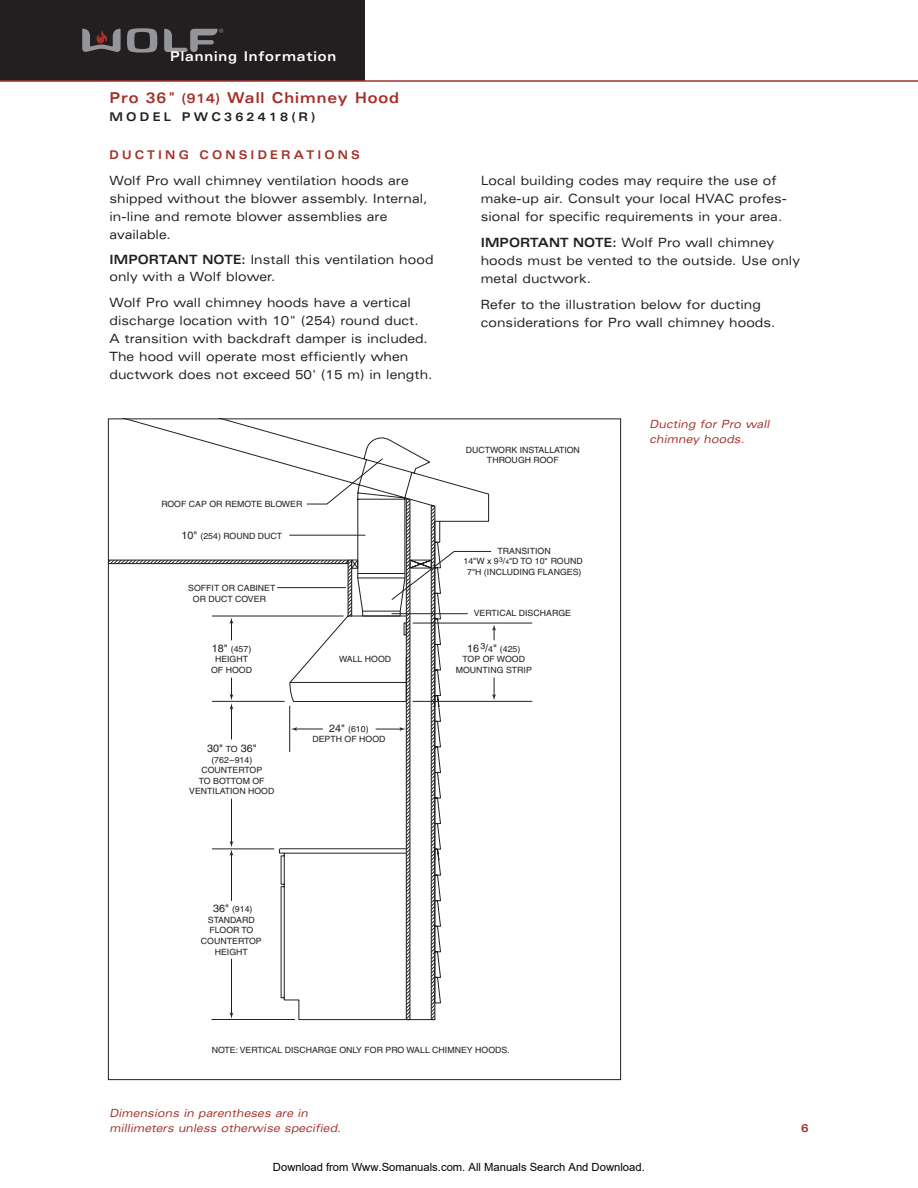
<style>
.page{position:relative;width:918px;height:1188px;background:#fff}
.page>*{position:absolute;margin:0;border:0;box-sizing:border-box;transform-origin:0 0}
.t1{font:700 expanded 15px "Univers";letter-spacing:.075em;color:#a4312a;scale:.88 1}
.t2{font:700 expanded 13.5px "Univers";letter-spacing:.075em;color:#fff;scale:.88 1}
.t3{font:expanded 12.75px/18px "Univers";letter-spacing:.005em;color:#231f20;scale:.9 1}
.t4{font:700 expanded 12px "Univers";letter-spacing:.295em;color:#a4312a;scale:.88 1}
.t5{font:700 expanded 12px "Univers";letter-spacing:.295em;color:#231f20;scale:.9 1}
.t6{font:italic expanded 11.25px/15px "Univers";color:#a4312a;scale:.9 1}
.t7{font:11.25px "Arial";color:#000}
.t8{font:700 expanded 11.25px "Univers";color:#a4312a;scale:.9 1}
.t9{font:10.5px "Helvetica";color:#231f20}
.t10{font:8.55px/10.5px "Helvetica";color:#231f20;text-align:center}
.s1{font-size:13.5px}
.s2{font-weight:700}
.s3{font-size:10.5px}
.s4{font-size:6.6px}
.s5{font-size:8.55px}
</style>
<div class="page">
<div style="left:0;top:0;width:364px;height:81px;background:#231f20"></div>
<svg style="left:127px;top:28px;width:30px;height:25px"></svg>
<svg style="left:82px;top:29px;width:39px;height:23px"></svg>
<svg style="left:164px;top:29px;width:59px;height:23px"></svg>
<hr style="left:0;top:80px;width:918px;height:2px;background:#a4312a">
<hr style="left:413px;top:701px;width:119px;height:1px;background:#231f20">
<hr style="left:413px;top:623px;width:119px;height:1px;background:#231f20">
<svg style="left:110px;top:458px;width:386px;height:562px"></svg>
<p class="t2" style="left:170px;top:51px;width:190px">Planning Information</p>
<p class="t1" style="left:110px;top:92px;width:330px">Pro 36" <span class="s1">(914)</span> Wall Chimney Hood</p>
<p class="t5" style="left:110px;top:112px;width:230px">MODEL PWC362418(R)</p>
<p class="t4" style="left:110px;top:150px;width:286px">DUCTING CONSIDERATIONS</p>
<p class="t3" style="left:110px;top:172px;width:355px">Wolf Pro wall chimney ventilation hoods are shipped without the blower assembly. Internal, in-line and remote blower assemblies are available.</p>
<p class="t3" style="left:110px;top:252px;width:362px;line-height:17.2px"><span class="s2">IMPORTANT NOTE:</span> Install this ventilation hood only with a Wolf blower.</p>
<p class="t3" style="left:110px;top:295px;width:360px">Wolf Pro wall chimney hoods have a vertical discharge location with 10" (254) round duct.<br>A transition with backdraft damper is included.<br>The hood will operate most efficiently when ductwork does not exceed 50' (15 m) in length.</p>
<p class="t10" style="left:161px;top:500px;width:143px">ROOF CAP OR REMOTE BLOWER</p>
<p class="t10" style="left:182px;top:531px;width:102px"><span class="s3">10"</span> (254) ROUND DUCT</p>
<p class="t10" style="left:188px;top:584px;width:89px">SOFFIT OR CABINET<br>OR DUCT COVER</p>
<p class="t3" style="left:481px;top:172px;width:342px">Local building codes may require the use of make-up air. Consult your local HVAC profes&shy;sional for specific requirements in your area.</p>
<p class="t3" style="left:481px;top:234px;width:356px"><span class="s2">IMPORTANT NOTE:</span> Wolf Pro wall chimney hoods must be vented to the outside. Use only metal ductwork.</p>
<p class="t3" style="left:481px;top:297px;width:329px">Refer to the illustration below for ducting considerations for Pro wall chimney hoods.</p>
<p class="t10" style="left:466px;top:445px;width:116px">DUCTWORK INSTALLATION<br>THROUGH ROOF</p>
<p class="t10" style="left:463px;top:546px;width:121px">TRANSITION<br>14"W x 9<sup>3</sup>/<span class="s4">4</span>"D TO 10" ROUND<br>7"H (INCLUDING FLANGES)</p>
<p class="t10" style="left:474px;top:608px;width:99px">VERTICAL DISCHARGE</p>
<p class="t6" style="left:649px;top:418px;width:137px">Ducting for Pro wall chimney hoods.</p>
<p class="t10" style="left:211px;top:644px;width:42px"><span class="s3">18"</span> (457)<br>HEIGHT<br>OF HOOD</p>
<p class="t10" style="left:456px;top:644px;width:78px"><span class="s3">16</span>3<span class="s3">/</span>4<span class="s3">"</span> (425)<br>TOP OF WOOD<br>MOUNTING STRIP</p>
<p class="t10" style="left:339px;top:655px;width:54px">WALL HOOD</p>
<p class="t9" style="left:207px;top:745px;width:51px">30" <span class="s5">TO</span> 36"</p>
<p class="t10" style="left:189px;top:755px;width:87px">(762–914)<br>COUNTERTOP<br>TO BOTTOM OF<br>VENTILATION HOOD</p>
<p class="t10" style="left:312px;top:724px;width:75px"><span class="s3">24"</span> (610)<br>DEPTH OF HOOD</p>
<p class="t10" style="left:201px;top:905px;width:62px"><span class="s3">36"</span> (914)<br>STANDARD<br>FLOOR TO<br>COUNTERTOP<br>HEIGHT</p>
<p class="t10" style="left:212px;top:1046px;width:299px">NOTE: VERTICAL DISCHARGE ONLY FOR PRO WALL CHIMNEY HOODS.</p>
<p class="t6" style="left:109px;top:1106px;width:261px">Dimensions in parentheses are in millimeters unless otherwise specified.</p>
<p class="t7" style="left:273px;top:1160px;width:373px">Download from Www.Somanuals.com. All Manuals Search And Download.</p>
<p class="t8" style="left:801px;top:1123px;width:10px">6</p>
</div>
